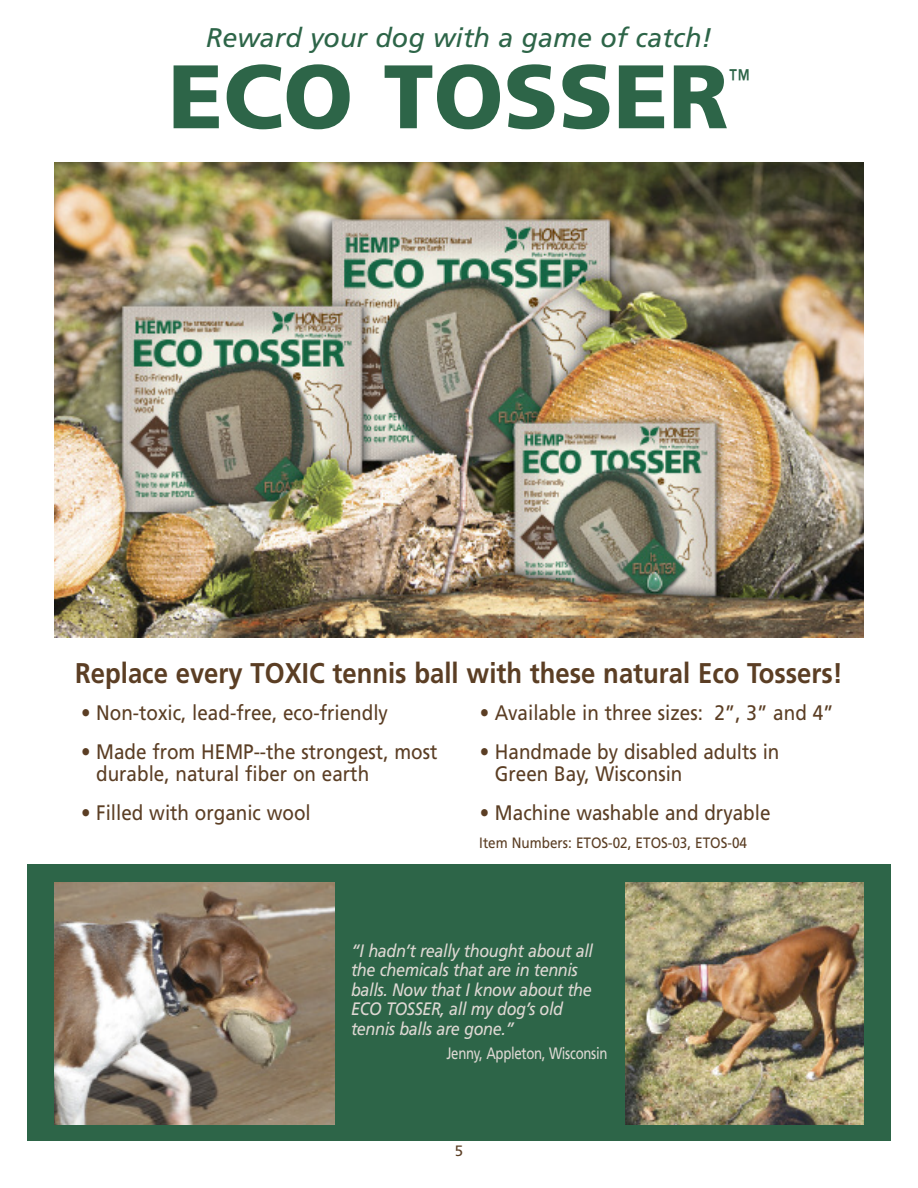
<style>
.page{position:relative;width:918px;height:1188px;background:#fff}
.page>*{position:absolute;margin:0;border:0;box-sizing:border-box;transform-origin:0 0}
.t1{font:900 90px "Frutiger";color:#2d6548}
.t2{font:700 28.5px "Frutiger";color:#5b3e24;scale:.9 1}
.t3{font:italic 27px "Frutiger";color:#2d6548}
.t4{font:27px "Frutiger";color:#2d6548;scale:.8 1}
.t5{font:21px/22.5px "Frutiger";color:#5b3e24;scale:.9 1}
.t6{font:italic 18px/19.5px "Frutiger";letter-spacing:-.02em;color:#ded8d3;scale:.9 1}
.t7{font:16.5px "Frutiger";letter-spacing:-.02em;color:#ded8d3;scale:.8 1}
.t8{font:15px "Frutiger";color:#5b3e24;scale:.9 1}
.t9{font:15px "Frutiger";color:#5b3e24}
</style>
<div class="page">
<div style="left:27px;top:864px;width:864px;height:277px;background:#2d6548"></div>
<img style="left:54px;top:162px;width:810px;height:476px">
<img style="left:54px;top:882px;width:281px;height:243px">
<img style="left:625px;top:882px;width:239px;height:243px">
<p class="t3" style="left:206px;top:27px;width:508px">Reward your dog with a game of catch!</p>
<h1 class="t1" style="left:168px;top:61px;width:562px">ECO TOSSER</h1>
<p class="t4" style="left:728px;top:68px;width:28px">™</p>
<h2 class="t2" style="left:75px;top:662px;width:854px">Replace every TOXIC tennis ball with these natural Eco Tossers!</h2>
<p class="t5" style="left:81px;top:703px;width:343px">• Non-toxic, lead-free, eco-friendly</p>
<p class="t5" style="left:96px;top:742px;width:381px;text-indent:-15px">• Made from HEMP--the strongest, most durable, natural fiber on earth</p>
<p class="t5" style="left:81px;top:803px;width:257px">• Filled with organic wool</p>
<p class="t5" style="left:480px;top:703px;width:395px">• Available in three sizes: 2”, 3” and 4”</p>
<p class="t5" style="left:495px;top:742px;width:318px;text-indent:-15px">• Handmade by disabled adults in<br>Green Bay, Wisconsin</p>
<p class="t5" style="left:480px;top:803px;width:325px">• Machine washable and dryable</p>
<p class="t8" style="left:479px;top:837px;width:299px">Item Numbers: ETOS-02, ETOS-03, ETOS-04</p>
<p class="t6" style="left:351px;top:942px;width:270px">“I hadn’t really thought about all the chemicals that are in tennis balls. Now that I know about the<br>ECO TOSSER, all my dog’s old tennis balls are gone.”</p>
<p class="t7" style="left:446px;top:1046px;width:203px">Jenny, Appleton, Wisconsin</p>
<p class="t9" style="left:455px;top:1145px;width:10px">5</p>
</div>
